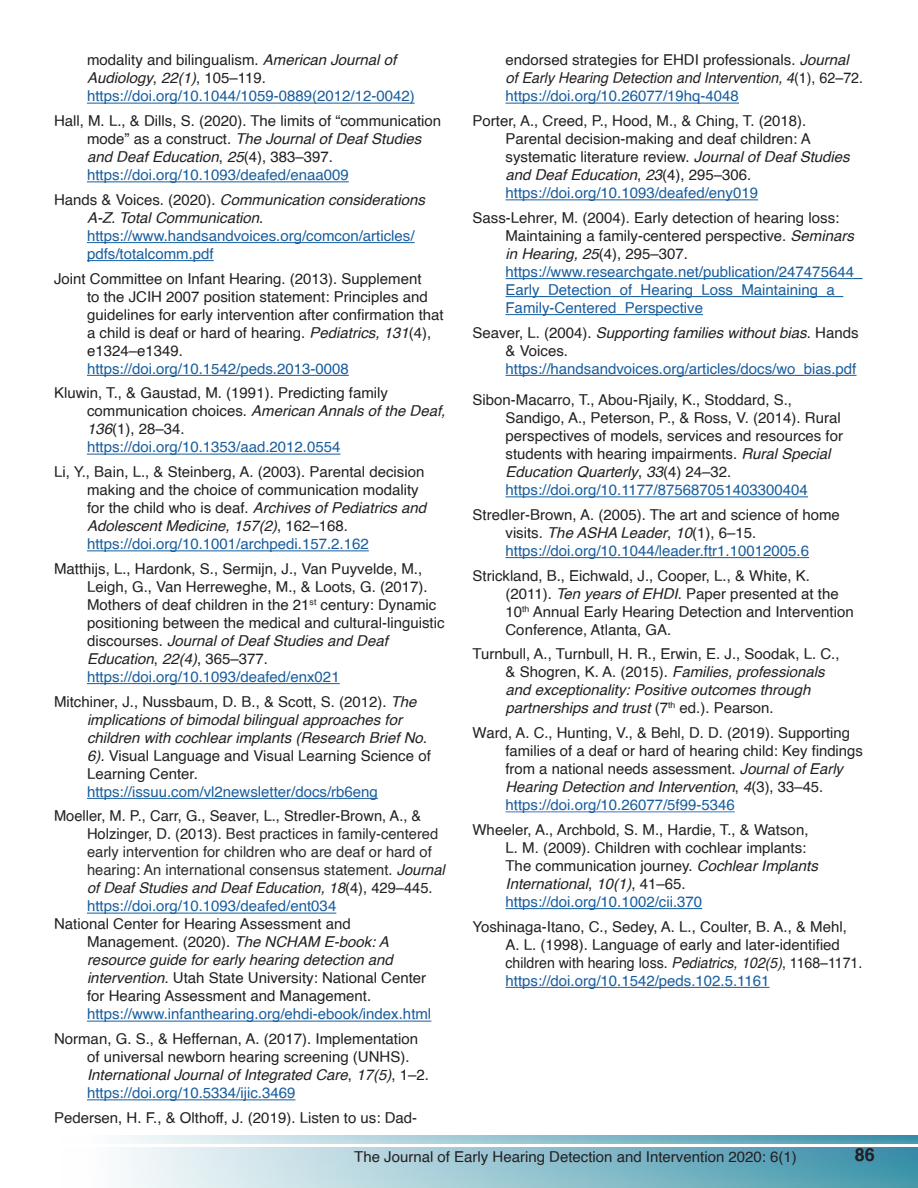
<style>
.page{position:relative;width:918px;height:1188px;background:#fff}
.page>*{position:absolute;margin:0;border:0;box-sizing:border-box;transform-origin:0 0}
.t1{font:700 18px "Helvetica";color:#231f20}
.Normal__Web{font:15px/18px "Helvetica";color:#231f20}
.Normal__Web-2{font:15px/18px "Helvetica";color:#175d9e}
.t2{font:15px/18px "Helvetica";color:#2a2a2a}
.t3{font:italic 15px/18px "Helvetica";color:#231f20}
.s1{font-style:italic}
.s2{font-style:normal}
.s3{color:#231f20}
.s4{font-style:italic;color:#231f20}
.s5{color:#175d9e}
</style>
<div class="page">
<div style="left:61px;top:1148px;width:857px;height:40px;background:linear-gradient(to right,#fff,#3b91a8)"></div>
<svg style="left:122px;top:1136px;width:796px;height:7px;background:#98c5d1"></svg>
<hr style="left:87px;top:103px;width:328px;height:1px;background:#175d9e">
<hr style="left:87px;top:181px;width:262px;height:1px;background:#175d9e">
<hr style="left:87px;top:242px;width:328px;height:1px;background:#175d9e">
<hr style="left:87px;top:260px;width:127px;height:1px;background:#175d9e">
<hr style="left:87px;top:375px;width:262px;height:1px;background:#175d9e">
<hr style="left:87px;top:454px;width:254px;height:1px;background:#175d9e">
<hr style="left:87px;top:550px;width:282px;height:1px;background:#175d9e">
<hr style="left:87px;top:683px;width:253px;height:1px;background:#175d9e">
<hr style="left:87px;top:798px;width:291px;height:1px;background:#175d9e">
<hr style="left:87px;top:913px;width:249px;height:1px;background:#175d9e">
<hr style="left:87px;top:1021px;width:344px;height:1px;background:#175d9e">
<hr style="left:87px;top:1099px;width:208px;height:1px;background:#175d9e">
<hr style="left:506px;top:103px;width:233px;height:1px;background:#175d9e">
<hr style="left:506px;top:199px;width:252px;height:1px;background:#175d9e">
<hr style="left:506px;top:278px;width:356px;height:1px;background:#175d9e">
<hr style="left:506px;top:296px;width:337px;height:1px;background:#175d9e">
<hr style="left:506px;top:314px;width:197px;height:1px;background:#175d9e">
<hr style="left:506px;top:375px;width:351px;height:1px;background:#175d9e">
<hr style="left:506px;top:496px;width:302px;height:1px;background:#175d9e">
<hr style="left:506px;top:557px;width:303px;height:1px;background:#175d9e">
<hr style="left:506px;top:811px;width:229px;height:1px;background:#4472c4">
<hr style="left:506px;top:908px;width:196px;height:1px;background:#175d9e">
<hr style="left:506px;top:987px;width:264px;height:1px;background:#175d9e">
<p class="Normal__Web" style="left:87px;top:51px;width:311px">modality and bilingualism. <span class="s1">American Journal of<br>Audiology</span>, <span class="s1">22(1)</span>, 105–119.</p>
<p class="Normal__Web-2" style="left:87px;top:87px;width:329px">https://doi.org/10.1044/1059-0889(2012/12-0042)</p>
<p class="Normal__Web" style="left:87px;top:112px;width:356px;text-indent:-33px">Hall, M. L., &amp; Dills, S. (2020). The limits of “communication mode” as a construct. <span class="s1">The Journal of Deaf Studies and Deaf Education</span>, <span class="s1">25</span>(4), 383–397.</p>
<p class="Normal__Web-2" style="left:87px;top:166px;width:263px">https://doi.org/10.1093/deafed/enaa009</p>
<p class="t3" style="left:87px;top:191px;width:339px;text-indent:-33px"><span class="s2">Hands &amp; Voices. (2020).</span> Communication considerations<br>A-Z. Total Communication<span class="s2">.</span></p>
<p class="Normal__Web-2" style="left:87px;top:227px;width:329px">https://www.handsandvoices.org/comcon/articles/ pdfs/totalcomm.pdf</p>
<p class="Normal__Web" style="left:87px;top:270px;width:358px;text-indent:-33px">Joint Committee on Infant Hearing. (2013). Supplement<br>to the JCIH 2007 position statement: Principles and guidelines for early intervention after confirmation that a child is deaf or hard of hearing. <span class="s1">Pediatrics, 131</span>(4), e1324–e1349.</p>
<p class="Normal__Web-2" style="left:87px;top:360px;width:263px">https://doi.org/10.1542/peds.2013-0008</p>
<p class="Normal__Web" style="left:87px;top:384px;width:360px;text-indent:-33px">Kluwin, T., &amp; Gaustad, M. (1991). Predicting family communication choices. <span class="s1">American Annals of the Deaf,<br>136</span>(1), 28–34.</p>
<p class="Normal__Web-2" style="left:87px;top:438px;width:255px">https://doi.org/10.1353/aad.2012.0554</p>
<p class="Normal__Web" style="left:87px;top:463px;width:341px;text-indent:-33px">Li, Y., Bain, L., &amp; Steinberg, A. (2003). Parental decision making and the choice of communication modality for the child who is deaf. <span class="s1">Archives of Pediatrics and Adolescent Medicine, 157(2)</span>, 162–168.</p>
<p class="Normal__Web-2" style="left:87px;top:535px;width:283px">https://doi.org/10.1001/archpedi.157.2.162</p>
<p class="Normal__Web" style="left:87px;top:560px;width:359px;text-indent:-33px">Matthijs, L., Hardonk, S., Sermijn, J., Van Puyvelde, M., Leigh, G., Van Herreweghe, M., &amp; Loots, G. (2017).<br>Mothers of deaf children in the 21<sup>st</sup> century: Dynamic positioning between the medical and cultural-linguistic discourses. <span class="s1">Journal of Deaf Studies and Deaf Education</span>, <span class="s1">22(4)</span>, 365–377.</p>
<p class="Normal__Web-2" style="left:87px;top:668px;width:254px">https://doi.org/10.1093/deafed/enx021</p>
<p class="Normal__Web" style="left:87px;top:693px;width:345px;text-indent:-33px">Mitchiner, J., Nussbaum, D. B., &amp; Scott, S. (2012). <span class="s1">The implications of bimodal bilingual approaches for children with cochlear implants (Research Brief No.<br>6).</span> Visual Language and Visual Learning Science of Learning Center.</p>
<p class="Normal__Web-2" style="left:87px;top:783px;width:292px">https://issuu.com/vl2newsletter/docs/rb6eng</p>
<p class="t2" style="left:87px;top:807px;width:359px;text-indent:-33px"><span class="s3">Moeller, M. P., Carr, G., Seaver, L., Stredler-Brown, A., &amp; Holzinger, D. (2013).</span> Best practices in family-centered early intervention for children who are deaf or hard of hearing: An international consensus statement. <span class="s4">Journal of Deaf Studies and Deaf Education, 18</span><span class="s3">(4), 429–445.</span></p>
<p class="Normal__Web-2" style="left:87px;top:897px;width:251px">https://doi.org/10.1093/deafed/ent034</p>
<p class="Normal__Web" style="left:87px;top:915px;width:341px;text-indent:-33px">National Center for Hearing Assessment and Management. (2020). <span class="s1">The NCHAM E-book: A resource guide for early hearing detection and intervention.</span> Utah State University: National Center for Hearing Assessment and Management.</p>
<p class="Normal__Web-2" style="left:87px;top:1005px;width:346px">https://www.infanthearing.org/ehdi-ebook/index.html</p>
<p class="Normal__Web" style="left:87px;top:1030px;width:343px;text-indent:-33px">Norman, G. S., &amp; Heffernan, A. (2017). Implementation of universal newborn hearing screening (UNHS).<br><span class="s1">International Journal of Integrated Care</span>, <span class="s1">17(5)</span>, 1–2. <span class="s5">https://doi.org/10.5334/ijic.3469</span></p>
<p class="Normal__Web" style="left:54px;top:1109px;width:365px">Pedersen, H. F., &amp; Olthoff, J. (2019). Listen to us: Dad-</p>
<p class="Normal__Web" style="left:506px;top:51px;width:359px">endorsed strategies for EHDI professionals. <span class="s1">Journal of Early Hearing Detection and Intervention, 4</span>(1), 62–72.</p>
<p class="Normal__Web-2" style="left:506px;top:87px;width:235px">https://doi.org/10.26077/19hq-4048</p>
<p class="Normal__Web" style="left:506px;top:112px;width:346px;text-indent:-33px">Porter, A., Creed, P., Hood, M., &amp; Ching, T. (2018).<br>Parental decision-making and deaf children: A systematic literature review. <span class="s1">Journal of Deaf Studies and Deaf Education</span>, <span class="s1">23</span>(4), 295–306.</p>
<p class="Normal__Web-2" style="left:506px;top:184px;width:254px">https://doi.org/10.1093/deafed/eny019</p>
<p class="Normal__Web" style="left:506px;top:209px;width:350px;text-indent:-33px">Sass-Lehrer, M. (2004). Early detection of hearing loss:<br>Maintaining a family-centered perspective. <span class="s1">Seminars in Hearing, 25</span>(4), 295–307.</p>
<p class="Normal__Web-2" style="left:506px;top:263px;width:358px">https://www.researchgate.net/publication/247475644_<br>Early_Detection_of_Hearing_Loss_Maintaining_a_<br>Family-Centered_Perspective</p>
<p class="Normal__Web" style="left:506px;top:324px;width:355px;text-indent:-33px">Seaver, L. (2004). <span class="s1">Supporting families without bias</span>. Hands &amp; Voices.</p>
<p class="Normal__Web-2" style="left:506px;top:360px;width:352px">https://handsandvoices.org/articles/docs/wo_bias.pdf</p>
<p class="Normal__Web" style="left:506px;top:391px;width:339px;text-indent:-33px">Sibon-Macarro, T., Abou-Rjaily, K., Stoddard, S., Sandigo, A., Peterson, P., &amp; Ross, V. (2014). Rural perspectives of models, services and resources for students with hearing impairments. <span class="s1">Rural Special Education Quarterly</span>, <span class="s1">33</span>(4) 24–32.</p>
<p class="Normal__Web-2" style="left:506px;top:481px;width:304px">https://doi.org/10.1177/875687051403300404</p>
<p class="Normal__Web" style="left:506px;top:506px;width:336px;text-indent:-33px">Stredler-Brown, A. (2005). The art and science of home visits. <span class="s1">The ASHA Leader</span>, <span class="s1">10</span>(1), 6–15.</p>
<p class="Normal__Web-2" style="left:506px;top:542px;width:305px">https://doi.org/10.1044/leader.ftr1.10012005.6</p>
<p class="Normal__Web" style="left:506px;top:567px;width:350px;text-indent:-33px">Strickland, B., Eichwald, J., Cooper, L., &amp; White, K. (2011). <span class="s1">Ten years of EHDI</span>. Paper presented at the 10<sup>th</sup> Annual Early Hearing Detection and Intervention Conference, Atlanta, GA.</p>
<p class="Normal__Web" style="left:506px;top:645px;width:336px;text-indent:-33px">Turnbull, A., Turnbull, H. R., Erwin, E. J., Soodak, L. C., &amp; Shogren, K. A. (2015). <span class="s1">Families, professionals and exceptionality: Positive outcomes through partnerships and trust</span> (7<sup>th</sup> ed.). Pearson.</p>
<p class="Normal__Web" style="left:506px;top:724px;width:359px;text-indent:-33px">Ward, A. C., Hunting, V., &amp; Behl, D. D. (2019). Supporting families of a deaf or hard of hearing child: Key findings from a national needs assessment. <span class="s1">Journal of Early Hearing Detection and Intervention</span>, <span class="s1">4</span>(3), 33–45.</p>
<p class="Normal__Web-2" style="left:506px;top:796px;width:231px">https://doi.org/10.26077/5f99-5346</p>
<p class="Normal__Web" style="left:506px;top:821px;width:314px;text-indent:-33px">Wheeler, A., Archbold, S. M., Hardie, T., &amp; Watson, L. M. (2009). Children with cochlear implants:<br>The communication journey. <span class="s1">Cochlear Implants International</span>, <span class="s1">10(1)</span>, 41–65.</p>
<p class="Normal__Web-2" style="left:506px;top:893px;width:198px">https://doi.org/10.1002/cii.370</p>
<p class="Normal__Web" style="left:506px;top:918px;width:358px;text-indent:-33px">Yoshinaga-Itano, C., Sedey, A. L., Coulter, B. A., &amp; Mehl,<br>A. L. (1998). Language of early and later-identified children with hearing loss. <span class="s1">Pediatrics, 102(5)</span>, 1168–1171.</p>
<p class="Normal__Web-2" style="left:505px;top:972px;width:266px">https://doi.org/10.1542/peds.102.5.1161</p>
<p class="Normal__Web" style="left:354px;top:1148px;width:444px">The Journal of Early Hearing Detection and Intervention 2020: 6(1)</p>
<p class="t1" style="left:855px;top:1140px;width:22px">86</p>
</div>
